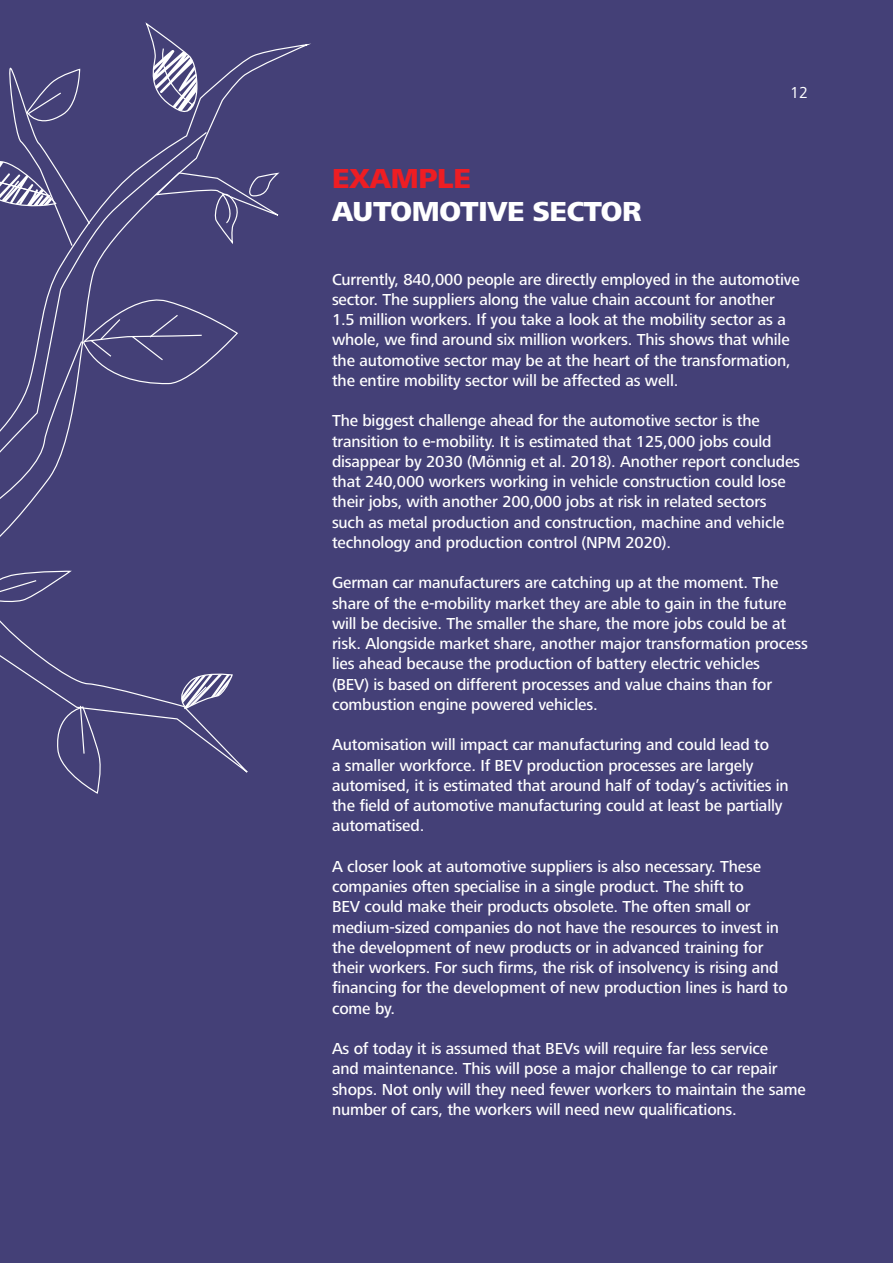
<style>
.page{position:relative;width:893px;height:1263px;background:#444077}
.page>*{position:absolute;margin:0;border:0;box-sizing:border-box;transform-origin:0 0}
.t1{font:800 28.5px "Frutiger Next LT";letter-spacing:-.01em;color:#fff}
.t2{font:800 28.5px "Frutiger Next LT";letter-spacing:-.01em;color:#ee1d23}
.t3{font:500 16.5px/20.2px "Frutiger Next LT";letter-spacing:-.01em;color:#fff}
.t4{font:16.5px "Frutiger Next LT";color:#fff}
</style>
<div class="page">
<svg style="left:0;top:131px;width:208px;height:406px"></svg>
<svg style="left:82px;top:292px;width:156px;height:94px"></svg>
<svg style="left:145px;top:23px;width:59px;height:101px"></svg>
<svg style="left:155px;top:172px;width:124px;height:72px"></svg>
<svg style="left:0;top:67px;width:91px;height:180px"></svg>
<svg style="left:80px;top:782px;width:20px;height:12px"></svg>
<svg style="left:0;top:570px;width:248px;height:212px"></svg>
<h1 class="t2" style="left:332px;top:163px;width:140px">EXAMPLE</h1>
<h1 class="t1" style="left:332px;top:196px;width:311px">AUTOMOTIVE SECTOR</h1>
<p class="t4" style="left:790px;top:83px;width:19px">12</p>
<p class="t3" style="left:332px;top:269px;width:469px">Currently, 840,000 people are directly employed in the automotive sector. The suppliers along the value chain account for another 1.5 million workers. If you take a look at the mobility sector as a whole, we find around six million workers. This shows that while the automotive sector may be at the heart of the transformation, the entire mobility sector will be affected as well.</p>
<p class="t3" style="left:332px;top:411px;width:470px">The biggest challenge ahead for the automotive sector is the transition to e-mobility. It is estimated that 125,000 jobs could disappear by 2030 (Mönnig et al. 2018). Another report concludes that 240,000 workers working in vehicle construction could lose their jobs, with another 200,000 jobs at risk in related sectors such as metal production and construction, machine and vehicle technology and production control (NPM 2020).</p>
<p class="t3" style="left:332px;top:573px;width:477px">German car manufacturers are catching up at the moment. The share of the e-mobility market they are able to gain in the future will be decisive. The smaller the share, the more jobs could be at risk. Alongside market share, another major transformation process lies ahead because the production of battery electric vehicles<br>(BEV) is based on different processes and value chains than for combustion engine powered vehicles.</p>
<p class="t3" style="left:332px;top:735px;width:458px">Automisation will impact car manufacturing and could lead to<br>a smaller workforce. If BEV production processes are largely automised, it is estimated that around half of today’s activities in the field of automotive manufacturing could at least be partially automatised.</p>
<p class="t3" style="left:332px;top:856px;width:457px">A closer look at automotive suppliers is also necessary. These companies often specialise in a single product. The shift to<br>BEV could make their products obsolete. The often small or medium-sized companies do not have the resources to invest in the development of new products or in advanced training for their workers. For such firms, the risk of insolvency is rising and financing for the development of new production lines is hard to come by.</p>
<p class="t3" style="left:332px;top:1038px;width:475px">As of today it is assumed that BEVs will require far less service<br>and maintenance. This will pose a major challenge to car repair shops. Not only will they need fewer workers to maintain the same number of cars, the workers will need new qualifications.</p>
</div>
